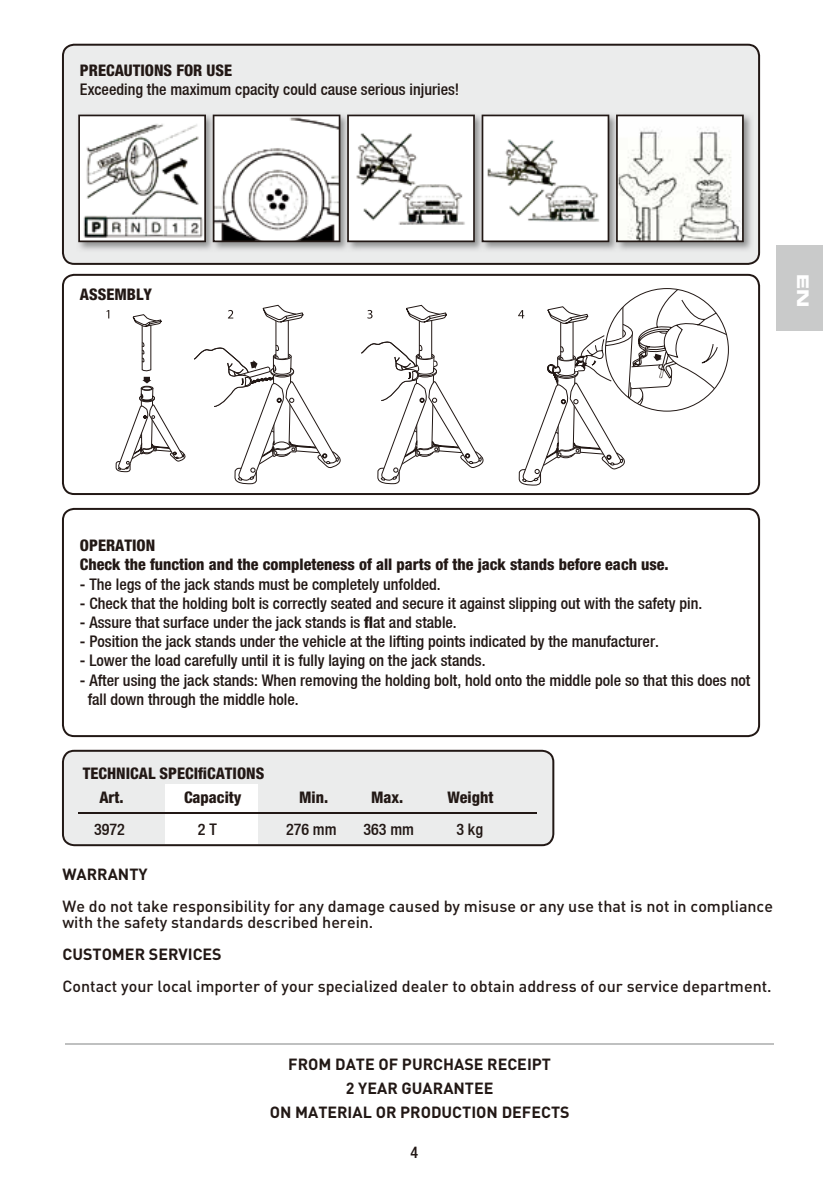
<style>
.page{position:relative;width:823px;height:1191px;background:#fff}
.page>*{position:absolute;margin:0;border:0;box-sizing:border-box;transform-origin:0 0}
.t1{font:500 condensed 16px/19.2px "Helvetica Neue LT";color:#221815}
.t2{font:500 16px/16px "DIN Pro";color:#221815}
.t3{font:800 condensed 16px/24px "Helvetica Neue LT Pro";color:#221815}
.t4{font:700 16px/24px "DIN Pro";color:#221815;text-align:center}
.t5{font:16px "Eurostile LT Std Bold Ex 2";color:#fff}
.t6{font:500 condensed 16px "Helvetica Neue LT Pro";color:#221815}
.s1{font-family:"Helvetica Neue LT Pro";font-weight:800}
</style>
<div class="page">
<div style="left:62px;top:44px;width:697px;height:221px;background:#ebecec"></div>
<img style="left:76px;top:112px;width:677px;height:140px">
<svg style="left:78px;top:115px;width:128px;height:127px"></svg>
<svg style="left:212px;top:115px;width:128px;height:127px"></svg>
<svg style="left:347px;top:115px;width:127px;height:127px"></svg>
<svg style="left:481px;top:115px;width:128px;height:127px"></svg>
<svg style="left:615px;top:115px;width:128px;height:127px"></svg>
<svg style="left:62px;top:750px;width:492px;height:96px;background:#dfdfdf"></svg>
<div style="left:165px;top:784px;width:92px;height:59px;background:#fff"></div>
<hr style="left:78px;top:812px;width:458px;height:1px;background:#221815">
<div style="left:775px;top:245px;width:47px;height:85px;background:#c9caca"></div>
<svg style="left:62px;top:274px;width:697px;height:221px"></svg>
<svg style="left:62px;top:508px;width:697px;height:229px"></svg>
<svg style="left:115px;top:314px;width:71px;height:158px"></svg>
<svg style="left:106px;top:310px;width:3px;height:8px"></svg>
<svg style="left:193px;top:305px;width:148px;height:179px"></svg>
<svg style="left:360px;top:305px;width:124px;height:179px"></svg>
<svg style="left:518px;top:288px;width:210px;height:198px"></svg>
<hr style="left:65px;top:1043px;width:708px;height:1px;background:#bfc0c0">
<p class="t3" style="left:80px;top:58px;width:154px">PRECAUTIONS FOR USE</p>
<p class="t1" style="left:80px;top:80px;width:381px">Exceeding the maximum cpacity could cause serious injuries!</p>
<p class="t3" style="left:80px;top:282px;width:73px">ASSEMBLY</p>
<p class="t5" style="left:813px;top:274px;width:35px;rotate:90deg">EN</p>
<p class="t3" style="left:80px;top:535px;width:590px;line-height:19.2px">OPERATION<br>Check the function and the completeness of all parts of the jack stands before each use.</p>
<p class="t1" style="left:80px;top:574px;width:362px">- The legs of the jack stands must be completely unfolded.</p>
<p class="t1" style="left:80px;top:593px;width:623px">- Check that the holding bolt is correctly seated and secure it against slipping out with the safety pin.</p>
<p class="t1" style="left:80px;top:612px;width:378px">- Assure that surface under the jack stands is <span class="s1">fl</span>at and stable.</p>
<p class="t1" style="left:80px;top:632px;width:580px">- Position the jack stands under the vehicle at the lifting points indicated by the manufacturer.</p>
<p class="t1" style="left:80px;top:651px;width:407px">- Lower the load carefully until it is fully laying on the jack stands.</p>
<p class="t1" style="left:88px;top:670px;width:663px;text-indent:-8px">- After using the jack stands: When removing the holding bolt, hold onto the middle pole so that this does not fall down through the middle hole.</p>
<p class="t3" style="left:99px;top:761px;width:166px;text-indent:-17px">TECHNICAL SPECIfiCATIONS<br>Art.</p>
<p class="t3" style="left:184px;top:785px;width:59px">Capacity</p>
<p class="t3" style="left:299px;top:785px;width:31px">Min.</p>
<p class="t3" style="left:371px;top:785px;width:34px">Max.</p>
<p class="t3" style="left:447px;top:785px;width:47px">Weight</p>
<p class="t1" style="left:94px;top:820px;width:32px">3972</p>
<p class="t1" style="left:198px;top:820px;width:20px">2 T</p>
<p class="t1" style="left:286px;top:820px;width:52px">276 mm</p>
<p class="t1" style="left:363px;top:820px;width:52px">363 mm</p>
<p class="t1" style="left:456px;top:820px;width:28px">3 kg</p>
<p class="t4" style="left:62px;top:861px;width:87px">WARRANTY</p>
<p class="t2" style="left:62px;top:897px;width:711px">We do not take responsibility for any damage caused by misuse or any use that is not in compliance with the safety standards described herein.</p>
<p class="t4" style="left:62px;top:941px;width:161px">CUSTOMER SERVICES</p>
<p class="t2" style="left:62px;top:977px;width:710px">Contact your local importer of your specialized dealer to obtain address of our service department.</p>
<p class="t4" style="left:269px;top:1051px;width:301px">FROM DATE OF PURCHASE RECEIPT<br>2 YEAR GUARANTEE<br>ON MATERIAL OR PRODUCTION DEFECTS</p>
<p class="t6" style="left:410px;top:1142px;width:9px">4</p>
</div>
